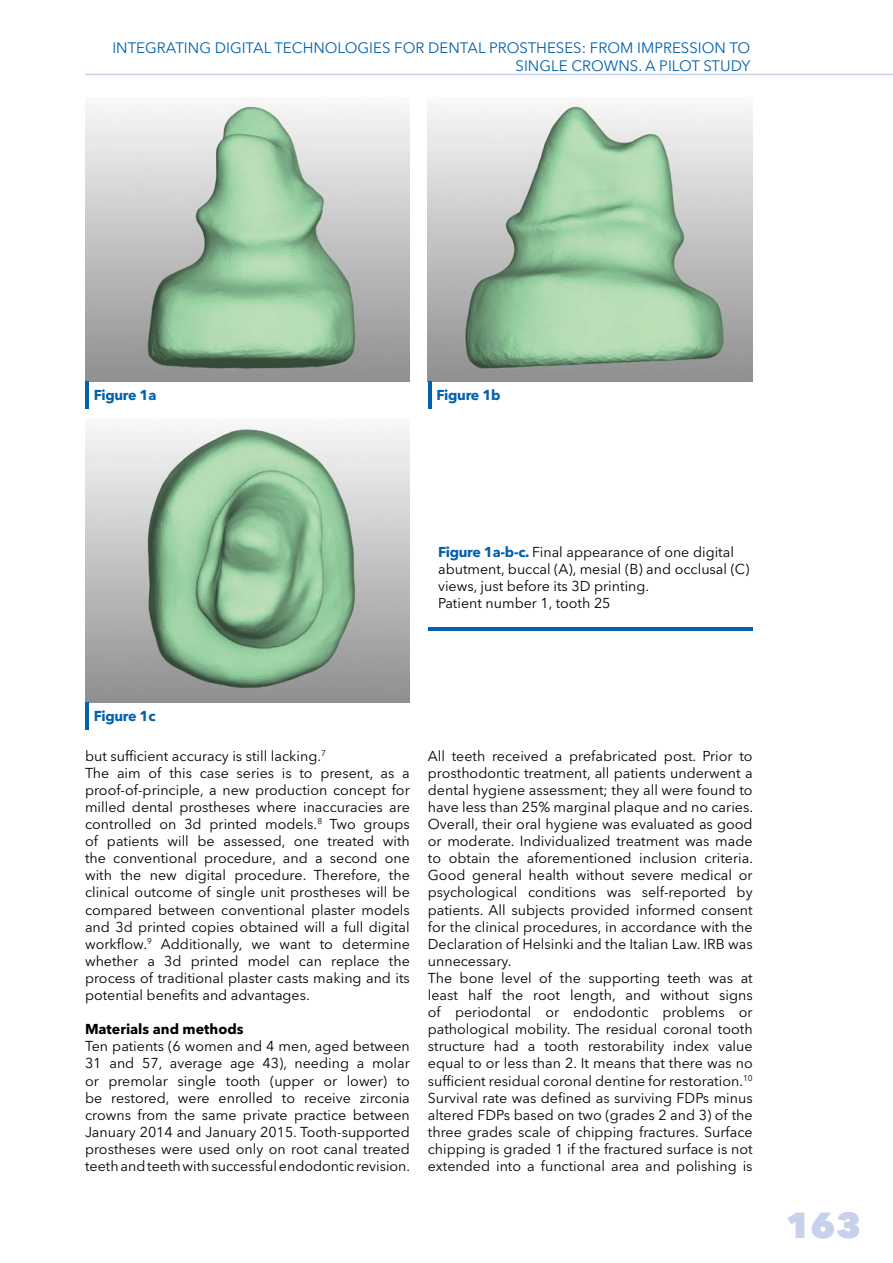
<style>
.page{position:relative;width:893px;height:1263px;background:#fff}
.page>*{position:absolute;margin:0;border:0;box-sizing:border-box;transform-origin:0 0}
.t1{font:800 36px "Avenir Next LT Pro";color:#c7d1ea}
.t2{font:15px/18px "Avenir Next LT Pro";color:#0061af;text-align:right}
.t3{font:14.25px/17.1px "Avenir Next LT Pro";color:#000}
.t4{font:700 14.25px "Avenir Next LT Pro";letter-spacing:-.02em;color:#0061af}
.t5{font:700 14.25px "Avenir Next LT Pro";color:#000}
.s1{font-weight:700;color:#0061af}
</style>
<div class="page">
<hr style="left:85px;top:74px;width:808px;height:1px;background:#c7d1ea">
<img style="left:85px;top:104px;width:325px;height:277px">
<img style="left:85px;top:427px;width:325px;height:275px">
<img style="left:428px;top:102px;width:325px;height:279px">
<hr style="left:85px;top:381px;width:4px;height:27px;background:#0061af">
<hr style="left:85px;top:702px;width:4px;height:27px;background:#0061af">
<hr style="left:428px;top:627px;width:325px;height:4px;background:#0061af">
<hr style="left:428px;top:381px;width:3px;height:27px;background:#0061af">
<p class="t2" style="left:112px;top:39px;width:640px">INTEGRATING DIGITAL TECHNOLOGIES FOR DENTAL PROSTHESES: FROM IMPRESSION TO<br>SINGLE CROWNS. A PILOT STUDY</p>
<p class="t4" style="left:94px;top:386px;width:64px">Figure 1a</p>
<p class="t4" style="left:437px;top:386px;width:66px">Figure 1b</p>
<p class="t3" style="left:438px;top:543px;width:313px"><span class="s1">Figure 1a-b-c.</span> Final appearance of one digital abutment, buccal (A), mesial (B) and occlusal (C) views, just before its 3D printing.<br>Patient number 1, tooth 25</p>
<p class="t4" style="left:94px;top:707px;width:63px">Figure 1c</p>
<p class="t3" style="left:85px;top:747px;width:326px">but sufficient accuracy is still lacking.<sup>7<br></sup>The aim of this case series is to present, as a proof-of-principle, a new production concept for milled dental prostheses where inaccuracies are controlled on 3d printed models.<sup>8</sup> Two groups of patients will be assessed, one treated with the conventional procedure, and a second one with the new digital procedure. Therefore, the clinical outcome of single unit prostheses will be compared between conventional plaster models and 3d printed copies obtained will a full digital workflow.<sup>9</sup> Additionally, we want to determine whether a 3d printed model can replace the process of traditional plaster casts making and its potential benefits and advantages.</p>
<p class="t5" style="left:85px;top:1020px;width:160px">Materials and methods</p>
<p class="t3" style="left:85px;top:1038px;width:327px;text-align:justify">Ten patients (6 women and 4 men, aged between 31 and 57, average age 43), needing a molar or premolar single tooth (upper or lower) to be restored, were enrolled to receive zirconia crowns from the same private practice between January 2014 and January 2015. Tooth-supported prostheses were used only on root canal treated teeth and teeth with successful endodontic revision.</p>
<p class="t3" style="left:428px;top:747px;width:327px">All teeth received a prefabricated post. Prior to prosthodontic treatment, all patients underwent a dental hygiene assessment; they all were found to have less than 25% marginal plaque and no caries.<br>Overall, their oral hygiene was evaluated as good or moderate. Individualized treatment was made to obtain the aforementioned inclusion criteria.<br>Good general health without severe medical or psychological conditions was self-reported by patients. All subjects provided informed consent for the clinical procedures, in accordance with the Declaration of Helsinki and the Italian Law. IRB was unnecessary.<br>The bone level of the supporting teeth was at least half the root length, and without signs of periodontal or endodontic problems or pathological mobility. The residual coronal tooth structure had a tooth restorability index value equal to or less than 2. It means that there was no sufficient residual coronal dentine for restoration.<sup>10<br></sup>Survival rate was defined as surviving FDPs minus altered FDPs based on two (grades 2 and 3) of the three grades scale of chipping fractures. Surface chipping is graded 1 if the fractured surface is not extended into a functional area and polishing is</p>
<h1 class="t1" style="left:785px;top:1203px;width:77px">163</h1>
</div>
